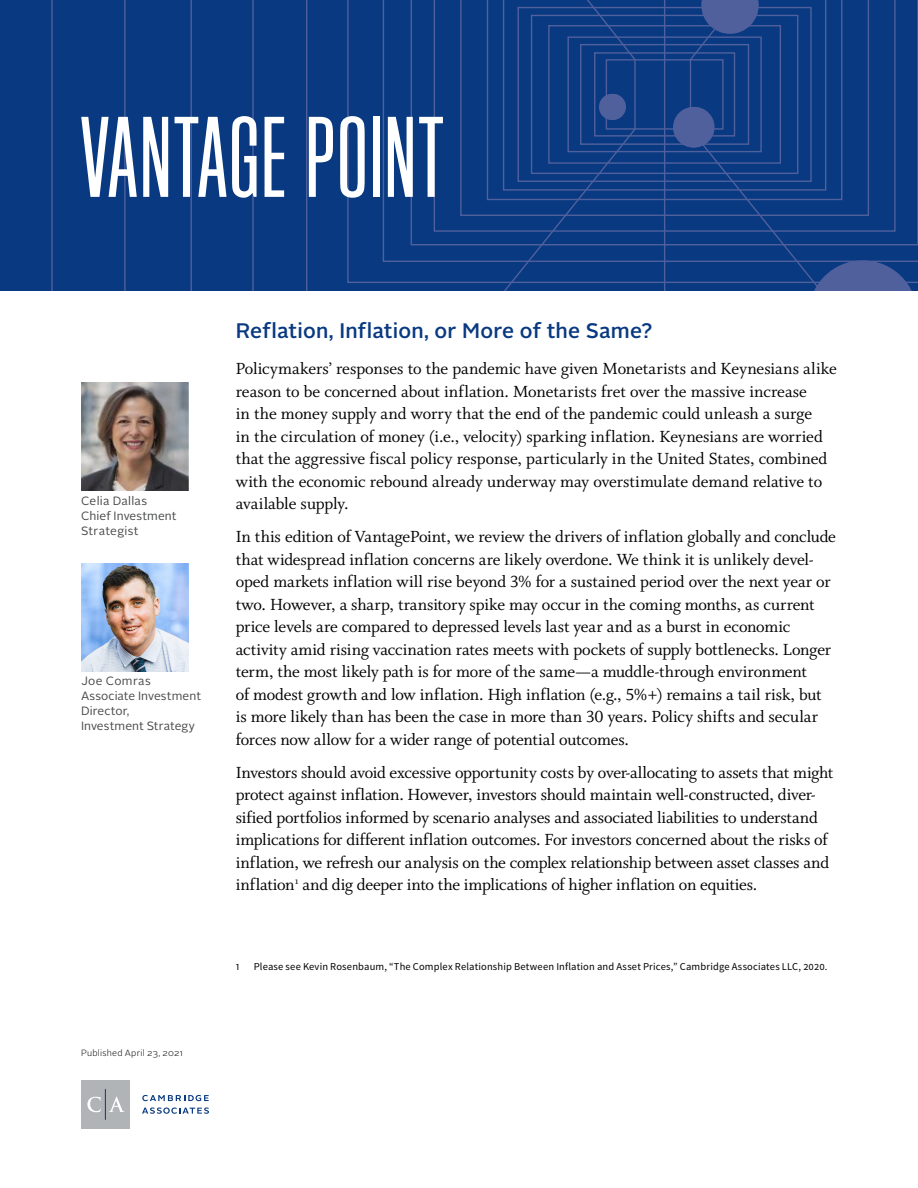
<style>
.page{position:relative;width:918px;height:1188px;background:#fff}
.page>*{position:absolute;margin:0;border:0;box-sizing:border-box;transform-origin:0 0}
.t1{font:120px "Block Gothic RR Light Extra Cond";letter-spacing:.005em;color:#fff}
.t2{font:500 21px "Alright Sans";letter-spacing:.01em;color:#083981}
.t3{font:18px/22.5px "Whitman";letter-spacing:-.01em;color:#000}
.t4{font:12px/15px "Alright Sans";letter-spacing:.01em;color:#4a4b4c}
.t5{font:10.5px "Source Sans Pro";letter-spacing:.015em;color:#000}
.t6{font:300 9px "Alright Sans";letter-spacing:.025em;color:#000}
</style>
<div class="page">
<svg style="left:0;top:0;width:918px;height:291px;background:#0c3b82"></svg>
<svg style="left:701px;top:0;width:58px;height:34px;background:#435997"></svg>
<svg style="left:599px;top:94px;width:26px;height:26px"></svg>
<div style="left:673px;top:107px;width:41px;height:41px;background:#50609c;border-radius:50%"></div>
<svg style="left:808px;top:260px;width:109px;height:31px;background:#395393"></svg>
<div style="left:600px;top:94px;width:26px;height:26px;background:#50609c;border-radius:50%"></div>
<div style="left:674px;top:107px;width:41px;height:40px;background:#50609c;border-radius:50%"></div>
<div style="left:81px;top:1080px;width:49px;height:49px;background:#b1b4b6"></div>
<svg style="left:87px;top:1097px;width:14px;height:15px"></svg>
<svg style="left:109px;top:1097px;width:16px;height:15px"></svg>
<svg style="left:142px;top:1095px;width:67px;height:6px"></svg>
<svg style="left:142px;top:1107px;width:67px;height:7px"></svg>
<hr style="left:105px;top:1089px;width:1px;height:31px;background:#083981">
<img style="left:81px;top:383px;width:108px;height:108px">
<img style="left:81px;top:564px;width:108px;height:108px">
<h1 class="t1" style="left:81px;top:96px;width:364px">VANTAGE POINT</h1>
<p class="t4" style="left:81px;top:493px;width:97px">Celia Dallas<br>Chief Investment<br>Strategist</p>
<p class="t4" style="left:81px;top:674px;width:122px">Joe Comras<br>Associate Investment<br>Director,<br>Investment Strategy</p>
<p class="t6" style="left:81px;top:1047px;width:104px">Published April 23, 2021</p>
<p class="t2" style="left:236px;top:317px;width:418px">Reflation, Inflation, or More of the Same?</p>
<p class="t3" style="left:236px;top:358px;width:603px">Policymakers’ responses to the pandemic have given Monetarists and Keynesians alike reason to be concerned about inflation. Monetarists fret over the massive increase<br>in the money supply and worry that the end of the pandemic could unleash a surge<br>in the circulation of money (i.e., velocity) sparking inflation. Keynesians are worried that the aggressive fiscal policy response, particularly in the United States, combined with the economic rebound already underway may overstimulate demand relative to available supply.</p>
<p class="t3" style="left:236px;top:526px;width:602px">In this edition of VantagePoint, we review the drivers of inflation globally and conclude that widespread inflation concerns are likely overdone. We think it is unlikely devel&shy;oped markets inflation will rise beyond 3% for a sustained period over the next year or two. However, a sharp, transitory spike may occur in the coming months, as current price levels are compared to depressed levels last year and as a burst in economic activity amid rising vaccination rates meets with pockets of supply bottlenecks. Longer term, the most likely path is for more of the same—a muddle-through environment<br>of modest growth and low inflation. High inflation (e.g., 5%+) remains a tail risk, but is more likely than has been the case in more than 30 years. Policy shifts and secular forces now allow for a wider range of potential outcomes.</p>
<p class="t3" style="left:236px;top:762px;width:599px">Investors should avoid excessive opportunity costs by over-allocating to assets that might protect against inflation. However, investors should maintain well-constructed, diver&shy;sified portfolios informed by scenario analyses and associated liabilities to understand implications for different inflation outcomes. For investors concerned about the risks of inflation, we refresh our analysis on the complex relationship between asset classes and inflation<sup>1</sup> and dig deeper into the implications of higher inflation on equities.</p>
<p class="t5" style="left:236px;top:960px;width:5px">1</p>
<p class="t5" style="left:254px;top:960px;width:575px">Please see Kevin Rosenbaum, “The Complex Relationship Between Inflation and Asset Prices,” Cambridge Associates LLC, 2020.</p>
</div>
